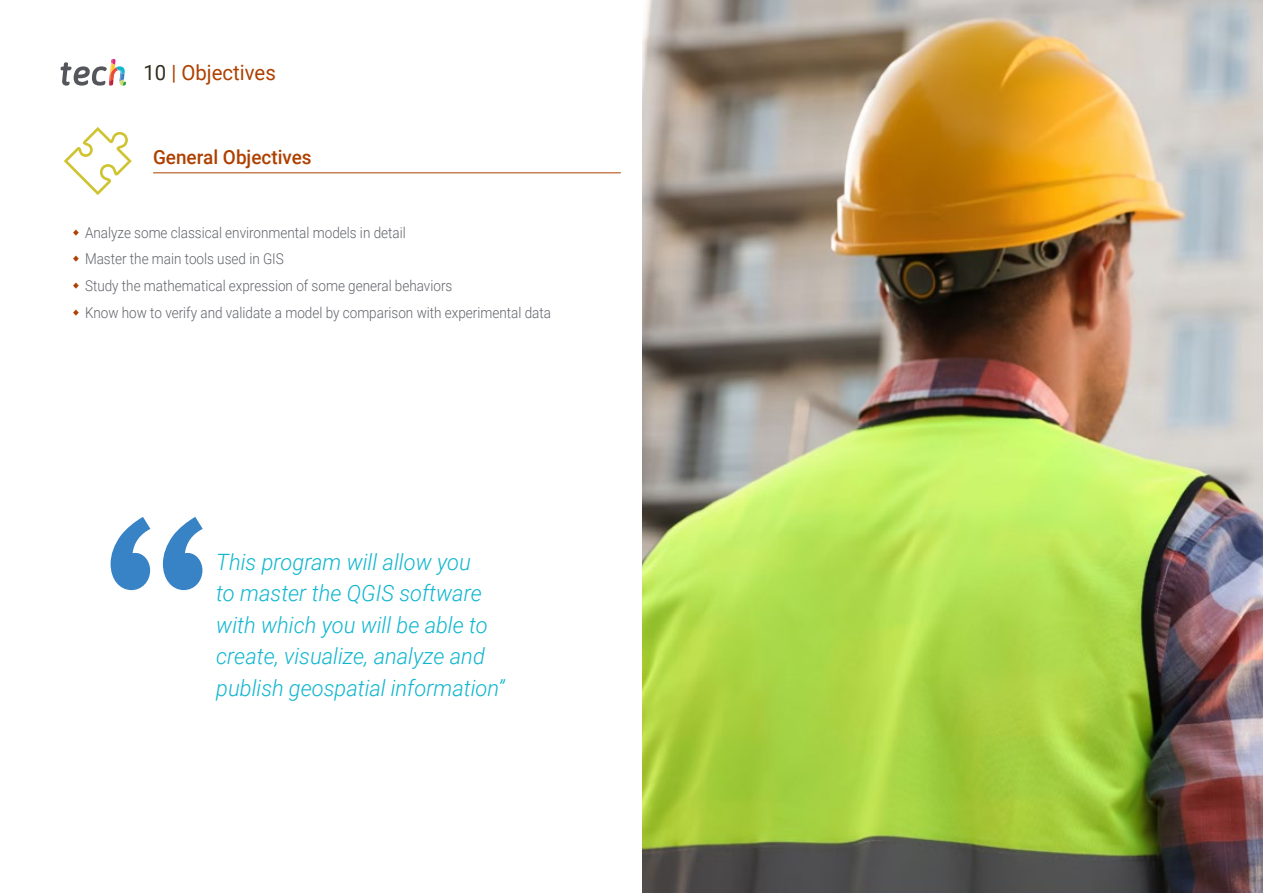
<style>
.page{position:relative;width:1263px;height:893px;background:#fff}
.page>*{position:absolute;margin:0;border:0;box-sizing:border-box;transform-origin:0 0}
.t1{font:italic 300 22.5px/31.5px "Roboto";color:#0fb6cf}
.t2{font:21px "Roboto";color:#ae4000}
.t3{font:500 19.5px "Roboto";color:#ae4000}
.t4{font:300 15px/26.7px "Roboto";color:#61646a;scale:.9 1}
.s1{color:#312e20}
</style>
<div class="page">
<hr style="left:153px;top:172px;width:468px;height:1px;background:#ae4000">
<svg style="left:64px;top:127px;width:68px;height:68px"></svg>
<svg style="left:61px;top:59px;width:65px;height:27px"></svg>
<svg style="left:111px;top:517px;width:92px;height:73px"></svg>
<img style="left:642px;top:0;width:621px;height:893px">
<h2 class="t2" style="left:144px;top:57px;width:134px"><span class="s1">10</span> | Objectives</h2>
<h3 class="t3" style="left:153px;top:144px;width:160px">General Objectives</h3>
<p class="t4" style="left:85px;top:218px;width:519px">Analyze some classical environmental models in detail<br>Master the main tools used in GIS<br>Study the mathematical expression of some general behaviors<br>Know how to verify and validate a model by comparison with experimental data</p>
<h1 class="t1" style="left:216px;top:545px;width:290px">This program will allow you<br>to master the QGIS software with which you will be able to create, visualize, analyze and publish geospatial information”</h1>
</div>
